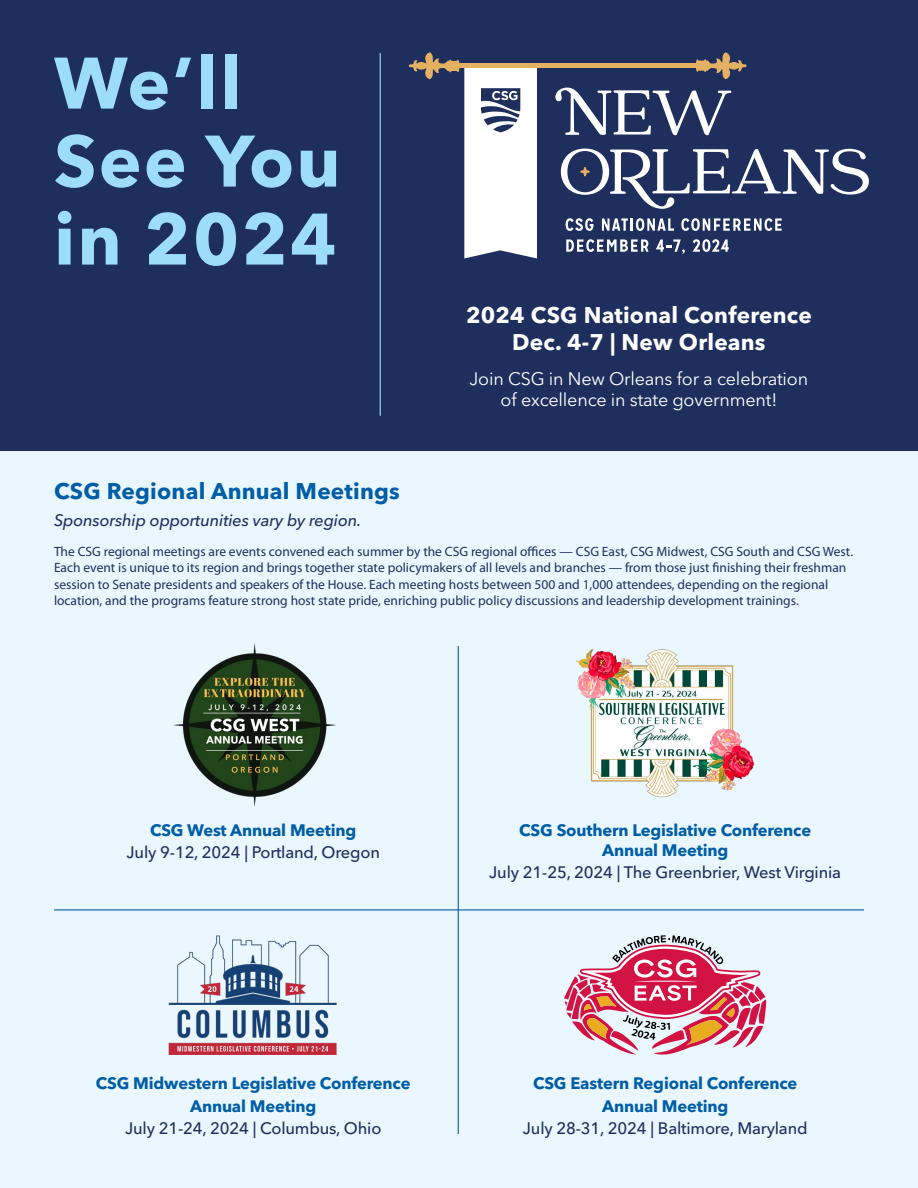
<style>
.page{position:relative;width:918px;height:1188px;background:#eaf7fe}
.page>*{position:absolute;margin:0;border:0;box-sizing:border-box;transform-origin:0 0}
.t1{font:700 72px/78px "Avenir Next LT Pro";letter-spacing:.03em;color:#9eddf9}
.t2{font:700 22.5px/27px "Avenir Next LT Pro";letter-spacing:.01em;color:#fff;text-align:center}
.t3{font:700 22.5px "Avenir Next LT Pro";letter-spacing:.01em;color:#005da6}
.t4{font:18px/21.6px "Avenir Next LT Pro";letter-spacing:-.01em;color:#fff;text-align:center}
.t5{font:700 16.5px/22.5px "Avenir Next LT Pro";letter-spacing:-.01em;color:#005da6;text-align:center}
.t6{font:500 16.5px/22.5px "Avenir Next LT Pro";letter-spacing:-.01em;color:#1e2f5e;text-align:center}
.t7{font:italic 500 16.5px "Avenir Next LT Pro";letter-spacing:-.01em;color:#1e2f5e}
.t8{font:13.5px/16.5px "Myriad Pro";color:#1e2f5e}
.s1{font-weight:700;color:#005da6}
.s2{font-weight:500;color:#1e2f5e}
</style>
<div class="page">
<div style="left:0;top:0;width:918px;height:450px;background:#1e2f5e"></div>
<svg style="left:555px;top:88px;width:176px;height:47px"></svg>
<svg style="left:561px;top:149px;width:308px;height:60px"></svg>
<svg style="left:409px;top:52px;width:128px;height:206px"></svg>
<svg style="left:696px;top:52px;width:51px;height:27px"></svg>
<hr style="left:451px;top:64px;width:248px;height:4px;background:#e4b062">
<svg style="left:566px;top:218px;width:28px;height:13px"></svg>
<svg style="left:602px;top:218px;width:72px;height:13px"></svg>
<svg style="left:681px;top:218px;width:101px;height:13px"></svg>
<svg style="left:566px;top:239px;width:83px;height:13px"></svg>
<svg style="left:656px;top:239px;width:29px;height:15px"></svg>
<svg style="left:693px;top:239px;width:36px;height:13px"></svg>
<hr style="left:380px;top:53px;width:1px;height:363px;background:#9eddf9">
<hr style="left:458px;top:646px;width:1px;height:488px;background:#005da6">
<hr style="left:54px;top:909px;width:810px;height:1px;background:#005da6">
<svg style="left:564px;top:935px;width:203px;height:120px"></svg>
<img style="left:168px;top:935px;width:169px;height:120px">
<img style="left:173px;top:643px;width:162px;height:163px">
<img style="left:576px;top:649px;width:179px;height:149px">
<p class="t1" style="left:54px;top:44px;width:288px">We’ll<br>See You in 2024</p>
<p class="t2" style="left:466px;top:301px;width:347px">2024 CSG National Conference<br>Dec. 4-7 | New Orleans</p>
<p class="t4" style="left:470px;top:368px;width:340px">Join CSG in New Orleans for a celebration of excellence in state government!</p>
<p class="t3" style="left:54px;top:477px;width:347px">CSG Regional Annual Meetings</p>
<p class="t7" style="left:54px;top:510px;width:309px">Sponsorship opportunities vary by region.</p>
<p class="t8" style="left:54px;top:543px;width:801px">The CSG regional meetings are events convened each summer by the CSG regional offices — CSG East, CSG Midwest, CSG South and CSG West.<br>Each event is unique to its region and brings together state policymakers of all levels and branches — from those just finishing their freshman session to Senate presidents and speakers of the House. Each meeting hosts between 500 and 1,000 attendees, depending on the regional location, and the programs feature strong host state pride, enriching public policy discussions and leadership development trainings.</p>
<p class="t6" style="left:127px;top:819px;width:255px"><span class="s1">CSG West Annual Meeting<br></span>July 9-12, 2024 | Portland, Oregon</p>
<p class="t5" style="left:96px;top:1072px;width:316px">CSG Midwestern Legislative Conference<br>Annual Meeting<br><span class="s2">July 21-24, 2024 | Columbus, Ohio</span></p>
<p class="t5" style="left:519px;top:820px;width:293px;line-height:19.8px">CSG Southern Legislative Conference<br>Annual Meeting</p>
<p class="t6" style="left:489px;top:861px;width:353px">July 21-25, 2024 | The Greenbrier, West Virginia</p>
<p class="t5" style="left:523px;top:1072px;width:286px">CSG Eastern Regional Conference<br>Annual Meeting<br><span class="s2">July 28-31, 2024 | Baltimore, Maryland</span></p>
</div>
